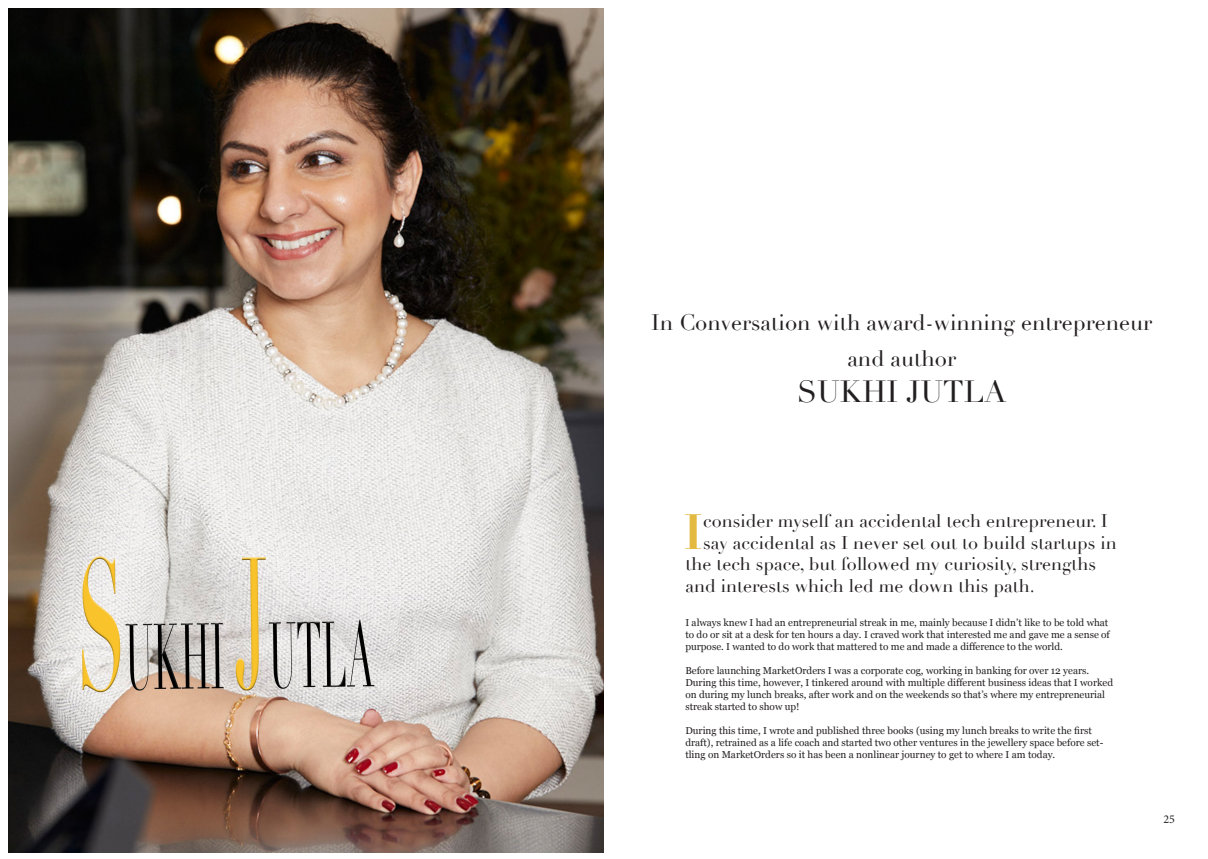
<style>
.page{position:relative;width:1208px;height:859px;background:#fff}
.page>*{position:absolute;margin:0;border:0;box-sizing:border-box;transform-origin:0 0}
.Paragraph_Style_1{font:700 48.3px "Didot";color:#e3b940}
.t1{font:30px "Didot";color:#231f20}
.t2{font:22px/36px "Didot";color:#231f20;text-align:center}
.Paragraph_Style_1-2{font:18px "Didot";color:#231f20}
.t3{font:12px "Minion Pro";color:#231f20}
.t4{font:10px/12px "Georgia";color:#231f20}
</style>
<div class="page">
<img style="left:9px;top:9px;width:595px;height:844px">
<p class="t2" style="left:651px;top:305px;width:502px">In Conversation with award-winning entrepreneur and author</p>
<p class="t1" style="left:797px;top:374px;width:211px">SUKHI JUTLA</p>
<p class="Paragraph_Style_1" style="left:683px;top:501px;width:21px">I</p>
<p class="Paragraph_Style_1-2" style="left:703px;top:510px;width:406px">consider myself an accidental tech entrepreneur. I</p>
<p class="Paragraph_Style_1-2" style="left:703px;top:532px;width:415px">say accidental as I never set out to build startups in</p>
<p class="Paragraph_Style_1-2" style="left:685px;top:553px;width:412px">the tech space, but followed my curiosity, strengths</p>
<p class="Paragraph_Style_1-2" style="left:685px;top:575px;width:351px">and interests which led me down this path.</p>
<p class="t4" style="left:685px;top:616px;width:426px">I always knew I had an entrepreneurial streak in me, mainly because I didn’t like to be told what to do or sit at a desk for ten hours a day. I craved work that interested me and gave me a sense of purpose. I wanted to do work that mattered to me and made a difference to the world.</p>
<p class="t4" style="left:685px;top:664px;width:429px">Before launching MarketOrders I was a corporate cog, working in banking for over 12 years.<br>During this time, however, I tinkered around with multiple different business ideas that I worked on during my lunch breaks, after work and on the weekends so that’s where my entrepreneurial streak started to show up!</p>
<p class="t4" style="left:685px;top:724px;width:420px">During this time, I wrote and published three books (using my lunch breaks to write the first draft), retrained as a life coach and started two other ventures in the jewellery space before set&shy;tling on MarketOrders so it has been a nonlinear journey to get to where I am today.</p>
<p class="t3" style="left:1163px;top:811px;width:13px">25</p>
</div>
